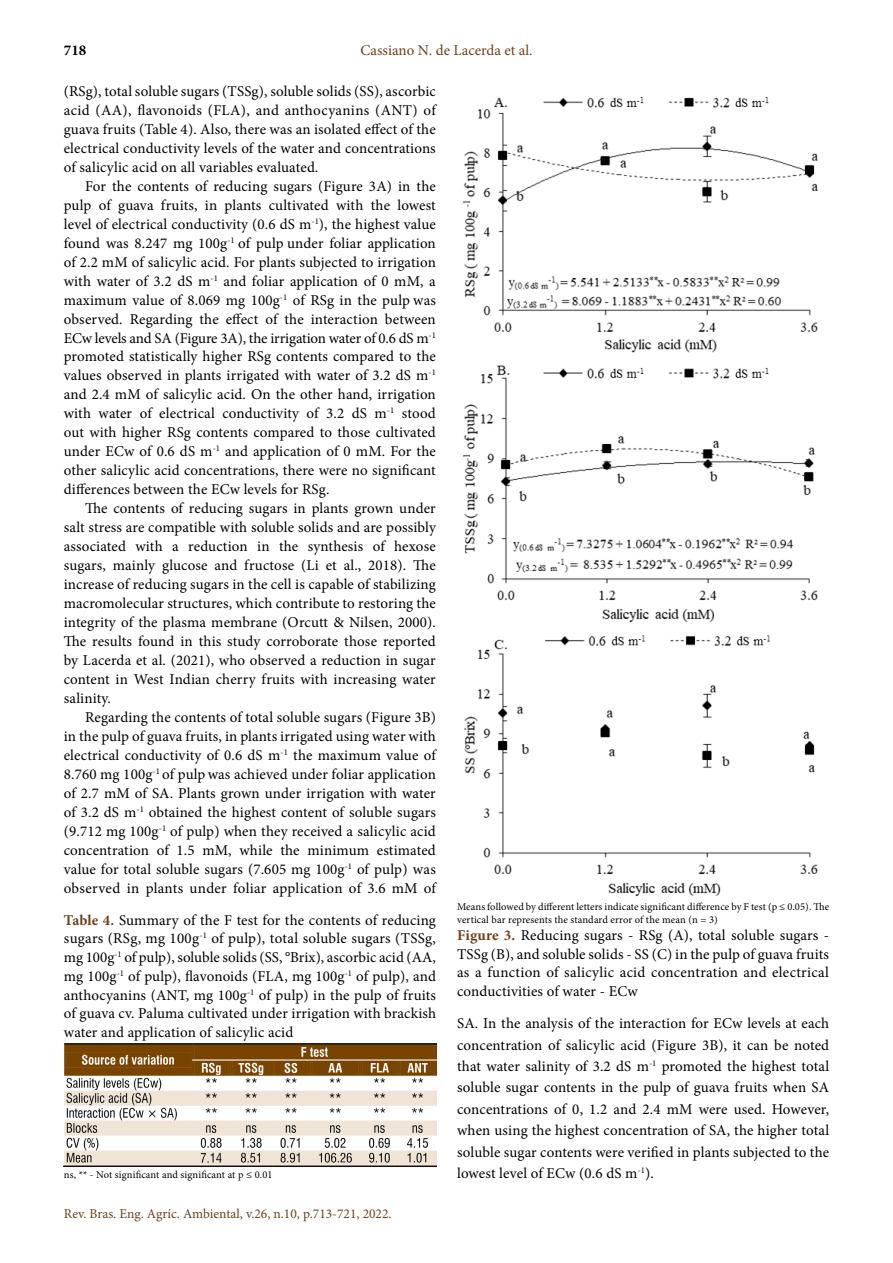
<style>
.page{position:relative;width:893px;height:1263px;background:#fff}
.page>*{position:absolute;margin:0;border:0;box-sizing:border-box;transform-origin:0 0}
.t1{font:15px/18.9px "Minion Pro";letter-spacing:.01em;color:#000;text-align:justify}
.t2{font:15px "Minion Pro";color:#6c4119}
.t3{font:700 15px "Minion Pro";color:#000}
.t4{font:13.5px "Minion Pro";color:#6c4119}
.t5{font:10.5px/12.6px "Minion Pro";letter-spacing:.01em;color:#000}
.s1{font-weight:700;color:#6c4119}
</style>
<div class="page">
<img style="left:64px;top:1043px;width:372px;height:123px">
<img style="left:463px;top:97px;width:356px;height:800px">
<p class="t3" style="left:64px;top:40px;width:24px">718</p>
<p class="t2" style="left:360px;top:40px;width:174px">Cassiano N. de Lacerda et al.</p>
<p class="t1" style="left:64px;top:82px;width:374px">(RSg), total soluble sugars (TSSg), soluble solids (SS), ascorbic acid (AA), flavonoids (FLA), and anthocyanins (ANT) of guava fruits (Table 4). Also, there was an isolated effect of the electrical conductivity levels of the water and concentrations of salicylic acid on all variables evaluated.</p>
<p class="t1" style="left:64px;top:177px;width:374px;text-indent:21px">For the contents of reducing sugars (Figure 3A) in the pulp of guava fruits, in plants cultivated with the lowest level of electrical conductivity (0.6 dS m<sup>-1</sup>), the highest value found was 8.247 mg 100g<sup>-1</sup> of pulp under foliar application of 2.2 mM of salicylic acid. For plants subjected to irrigation with water of 3.2 dS m<sup>-1</sup> and foliar application of 0 mM, a maximum value of 8.069 mg 100g<sup>-1</sup> of RSg in the pulp was observed. Regarding the effect of the interaction between ECw levels and SA (Figure 3A), the irrigation water of 0.6 dS m<sup>-1 </sup>promoted statistically higher RSg contents compared to the values observed in plants irrigated with water of 3.2 dS m<sup>-1 </sup>and 2.4 mM of salicylic acid. On the other hand, irrigation with water of electrical conductivity of 3.2 dS m<sup>-1</sup> stood out with higher RSg contents compared to those cultivated under ECw of 0.6 dS m<sup>-1</sup> and application of 0 mM. For the other salicylic acid concentrations, there were no significant differences between the ECw levels for RSg.</p>
<p class="t1" style="left:64px;top:499px;width:374px;text-indent:21px">The contents of reducing sugars in plants grown under salt stress are compatible with soluble solids and are possibly associated with a reduction in the synthesis of hexose sugars, mainly glucose and fructose (Li et al., 2018). The increase of reducing sugars in the cell is capable of stabilizing macromolecular structures, which contribute to restoring the integrity of the plasma membrane (Orcutt &amp; Nilsen, 2000).<br>The results found in this study corroborate those reported by Lacerda et al. (2021), who observed a reduction in sugar content in West Indian cherry fruits with increasing water salinity.</p>
<p class="t1" style="left:64px;top:708px;width:374px;text-indent:21px">Regarding the contents of total soluble sugars (Figure 3B) in the pulp of guava fruits, in plants irrigated using water with electrical conductivity of 0.6 dS m<sup>-1</sup> the maximum value of 8.760 mg 100g<sup>-1</sup> of pulpwas achieved under foliar application of 2.7 mM of SA. Plants grown under irrigation with water of 3.2 dS m<sup>-1</sup> obtained the highest content of soluble sugars (9.712 mg 100g<sup>-1</sup> of pulp) when they received a salicylic acid concentration of 1.5 mM, while the minimum estimated value for total soluble sugars (7.605 mg 100g<sup>-1</sup> of pulp) was observed in plants under foliar application of 3.6 mM of</p>
<p class="t1" style="left:64px;top:910px;width:374px"><span class="s1">Table 4.</span> Summary of the F test for the contents of reducing sugars (RSg, mg 100g<sup>-1</sup> of pulp), total soluble sugars (TSSg, mg 100g<sup>-1</sup> of pulp), soluble solids (SS, °Brix), ascorbic acid (AA, mg 100g<sup>-1</sup> of pulp), flavonoids (FLA, mg 100g<sup>-1</sup> of pulp), and anthocyanins (ANT, mg 100g<sup>-1</sup> of pulp) in the pulp of fruits of guava cv. Paluma cultivated under irrigation with brackish water and application of salicylic acid</p>
<p class="t5" style="left:64px;top:1168px;width:210px">ns, ** - Not significant and significant at p ≤ 0.01</p>
<p class="t4" style="left:64px;top:1204px;width:329px">Rev. Bras. Eng. Agríc. Ambiental, v.26, n.10, p.713-721, 2022.</p>
<p class="t5" style="left:457px;top:900px;width:374px">Means followed by different letters indicate significant difference by F test (p ≤ 0.05). The vertical bar represents the standard error of the mean (n = 3)</p>
<p class="t1" style="left:457px;top:926px;width:373px"><span class="s1">Figure 3.</span> Reducing sugars - RSg (A), total soluble sugars - TSSg (B), and soluble solids - SS (C) in the pulp of guava fruits as a function of salicylic acid concentration and electrical conductivities of water - ECw</p>
<p class="t1" style="left:457px;top:1013px;width:374px;line-height:21.5px">SA. In the analysis of the interaction for ECw levels at each concentration of salicylic acid (Figure 3B), it can be noted that water salinity of 3.2 dS m<sup>-1</sup> promoted the highest total soluble sugar contents in the pulp of guava fruits when SA concentrations of 0, 1.2 and 2.4 mM were used. However, when using the highest concentration of SA, the higher total soluble sugar contents were verified in plants subjected to the lowest level of ECw (0.6 dS m<sup>-1</sup>).</p>
</div>
